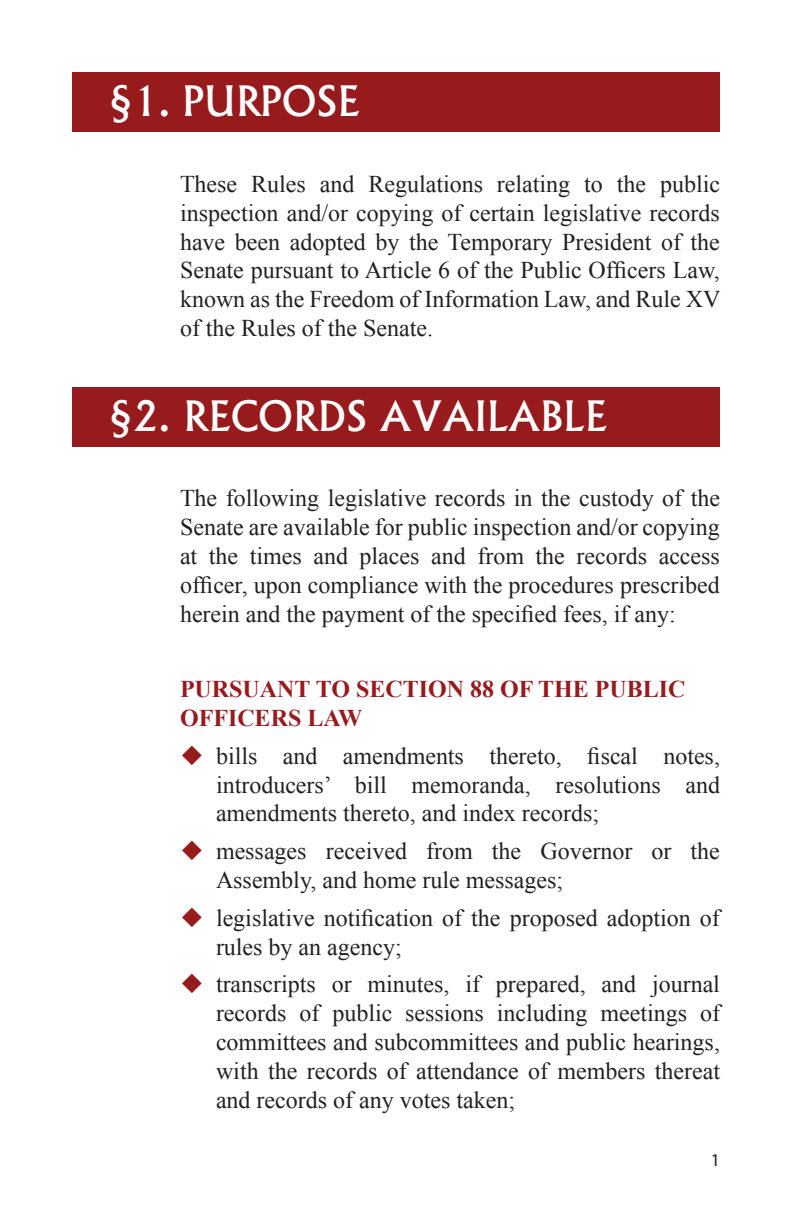
<style>
.page{position:relative;width:792px;height:1224px;background:#fff}
.page>*{position:absolute;margin:0;border:0;box-sizing:border-box;transform-origin:0 0}
.t1{font:500 40px "Albertus";color:#fff}
.t2{font:24px/28.8px "Times New Roman";color:#231f20;text-align:justify}
.t3{font:700 24px/28.8px "Times New Roman";color:#971a1d}
.t4{font:18px "Myriad Pro";color:#231f20}
.s1{color:#971a1d}
</style>
<div class="page">
<div style="left:72px;top:387px;width:648px;height:59px;background:#971a1d"></div>
<div style="left:72px;top:72px;width:648px;height:59px;background:#971a1d"></div>
<h1 class="t1" style="left:108px;top:77px;width:253px">§1. PURPOSE</h1>
<p class="t2" style="left:180px;top:169px;width:542px">These Rules and Regulations relating to the public inspection and/or copying of certain legislative records have been adopted by the Temporary President of the Senate pursuant to Article 6 of the Public Officers Law, known as the Freedom of Information Law, and Rule XV of the Rules of the Senate.</p>
<h1 class="t1" style="left:108px;top:391px;width:501px">§2. RECORDS AVAILABLE</h1>
<p class="t2" style="left:180px;top:484px;width:542px">The following legislative records in the custody of the Senate are available for public inspection and/or copying at the times and places and from the records access officer, upon compliance with the procedures prescribed herein and the payment of the specified fees, if any:</p>
<p class="t3" style="left:180px;top:674px;width:507px">PURSUANT TO SECTION 88 OF THE PUBLIC<br>OFFICERS LAW</p>
<p class="t2" style="left:216px;top:741px;width:505px;text-indent:-36px"><span class="s1">◆</span> bills and amendments thereto, fiscal notes, introducers’ bill memoranda, resolutions and amendments thereto, and index records;</p>
<p class="t2" style="left:216px;top:836px;width:505px;text-indent:-36px"><span class="s1">◆</span> messages received from the Governor or the<br>Assembly, and home rule messages;</p>
<p class="t2" style="left:216px;top:903px;width:505px;text-indent:-36px"><span class="s1">◆</span> legislative notification of the proposed adoption of rules by an agency;</p>
<p class="t2" style="left:216px;top:970px;width:506px;text-indent:-36px"><span class="s1">◆</span> transcripts or minutes, if prepared, and journal records of public sessions including meetings of committees and subcommittees and public hearings, with the records of attendance of members thereat and records of any votes taken;</p>
<p class="t4" style="left:711px;top:1148px;width:11px">1</p>
</div>
